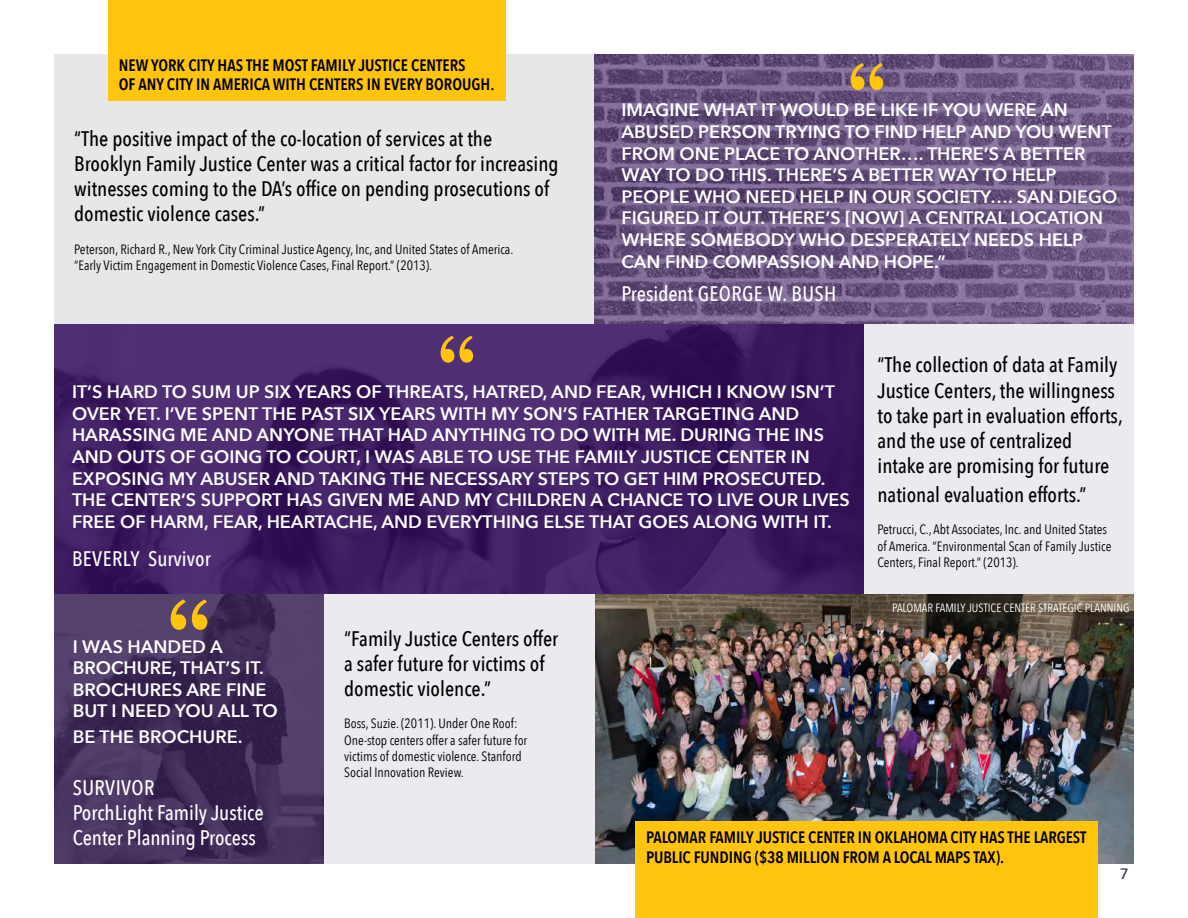
<style>
.page{position:relative;width:1188px;height:918px;background:#fff}
.page>*{position:absolute;margin:0;border:0;box-sizing:border-box;transform-origin:0 0}
.t1{font:500 21px/25.2px "Avenir Next Condensed";color:#000}
.t2{font:500 21px/25.2px "Avenir Next Condensed";color:#fff}
.t3{font:600 18px/21.6px "Avenir Next";color:#fff}
.t4{font:600 16.5px/19.8px "Avenir Next Condensed";letter-spacing:-.005em;color:#000}
.t5{font:500 15px "Avenir Next";color:#42255b}
.t6{font:13.5px/16.2px "Avenir Next Condensed";color:#000}
.t7{font:12px "Avenir Next Condensed";color:#fff}
</style>
<div class="page">
<img style="left:594px;top:594px;width:540px;height:270px">
<div style="left:54px;top:54px;width:540px;height:270px;background:#e6e7e8"></div>
<img style="left:594px;top:54px;width:540px;height:270px">
<svg style="left:851px;top:63px;width:32px;height:27px"></svg>
<div style="left:864px;top:324px;width:270px;height:270px;background:#ece9ef"></div>
<img style="left:54px;top:324px;width:810px;height:270px">
<svg style="left:441px;top:336px;width:32px;height:27px"></svg>
<div style="left:324px;top:594px;width:270px;height:270px;background:#ece9ef"></div>
<img style="left:54px;top:594px;width:270px;height:270px">
<svg style="left:171px;top:599px;width:36px;height:31px"></svg>
<div style="left:108px;top:0;width:397px;height:100px;background:#ffc40c"></div>
<div style="left:635px;top:822px;width:463px;height:96px;background:#ffc40c"></div>
<p class="t4" style="left:119px;top:54px;width:377px">NEW YORK CITY HAS THE MOST FAMILY JUSTICE CENTERS<br>OF ANY CITY IN AMERICA WITH CENTERS IN EVERY BOROUGH.</p>
<p class="t1" style="left:74px;top:126px;width:486px">“The positive impact of the co-location of services at the Brooklyn Family Justice Center was a critical factor for increasing witnesses coming to the DA’s office on pending prosecutions of domestic violence cases.”</p>
<p class="t6" style="left:74px;top:240px;width:441px">Peterson, Richard R., New York City Criminal Justice Agency, Inc, and United States of America. “Early Victim Engagement in Domestic Violence Cases, Final Report.” (2013).</p>
<p class="t3" style="left:622px;top:99px;width:497px">IMAGINE WHAT IT WOULD BE LIKE IF YOU WERE AN ABUSED PERSON TRYING TO FIND HELP AND YOU WENT FROM ONE PLACE TO ANOTHER…. THERE’S A BETTER WAY TO DO THIS. THERE’S A BETTER WAY TO HELP PEOPLE WHO NEED HELP IN OUR SOCIETY…. SAN DIEGO FIGURED IT OUT. THERE’S [NOW] A CENTRAL LOCATION WHERE SOMEBODY WHO DESPERATELY NEEDS HELP CAN FIND COMPASSION AND HOPE.”</p>
<p class="t2" style="left:622px;top:281px;width:216px">President GEORGE W. BUSH</p>
<p class="t3" style="left:72px;top:381px;width:779px">IT’S HARD TO SUM UP SIX YEARS OF THREATS, HATRED, AND FEAR, WHICH I KNOW ISN’T OVER YET. I’VE SPENT THE PAST SIX YEARS WITH MY SON’S FATHER TARGETING AND HARASSING ME AND ANYONE THAT HAD ANYTHING TO DO WITH ME. DURING THE INS AND OUTS OF GOING TO COURT, I WAS ABLE TO USE THE FAMILY JUSTICE CENTER IN EXPOSING MY ABUSER AND TAKING THE NECESSARY STEPS TO GET HIM PROSECUTED.<br>THE CENTER’S SUPPORT HAS GIVEN ME AND MY CHILDREN A CHANCE TO LIVE OUR LIVES FREE OF HARM, FEAR, HEARTACHE, AND EVERYTHING ELSE THAT GOES ALONG WITH IT.</p>
<p class="t2" style="left:72px;top:546px;width:140px">BEVERLY Survivor</p>
<p class="t1" style="left:878px;top:352px;width:247px">“The collection of data at Family<br>Justice Centers, the willingness to take part in evaluation efforts, and the use of centralized intake are promising for future</p>
<p class="t1" style="left:878px;top:482px;width:210px">national evaluation efforts.”</p>
<p class="t6" style="left:877px;top:521px;width:235px">Petrucci, C., Abt Associates, Inc. and United States of America. “Environmental Scan of Family Justice<br>Centers, Final Report.” (2013).</p>
<p class="t7" style="left:892px;top:597px;width:239px">PALOMAR FAMILY JUSTICE CENTER STRATEGIC PLANNING</p>
<p class="t3" style="left:73px;top:635px;width:206px">I WAS HANDED A<br>BROCHURE, THAT’S IT.<br>BROCHURES ARE FINE<br>BUT I NEED YOU ALL TO</p>
<p class="t3" style="left:73px;top:725px;width:171px">BE THE BROCHURE.</p>
<p class="t2" style="left:73px;top:775px;width:192px">SURVIVOR<br>PorchLight Family Justice<br>Center Planning Process</p>
<p class="t1" style="left:344px;top:626px;width:216px">“Family Justice Centers offer a safer future for victims of domestic violence.”</p>
<p class="t6" style="left:344px;top:715px;width:185px">Boss, Suzie. (2011). Under One Roof:<br>One-stop centers offer a safer future for victims of domestic violence. Stanford Social Innovation Review.</p>
<p class="t4" style="left:646px;top:827px;width:442px">PALOMAR FAMILY JUSTICE CENTER IN OKLAHOMA CITY HAS THE LARGEST<br>PUBLIC FUNDING ($38 MILLION FROM A LOCAL MAPS TAX).</p>
<p class="t5" style="left:1120px;top:861px;width:10px">7</p>
</div>
